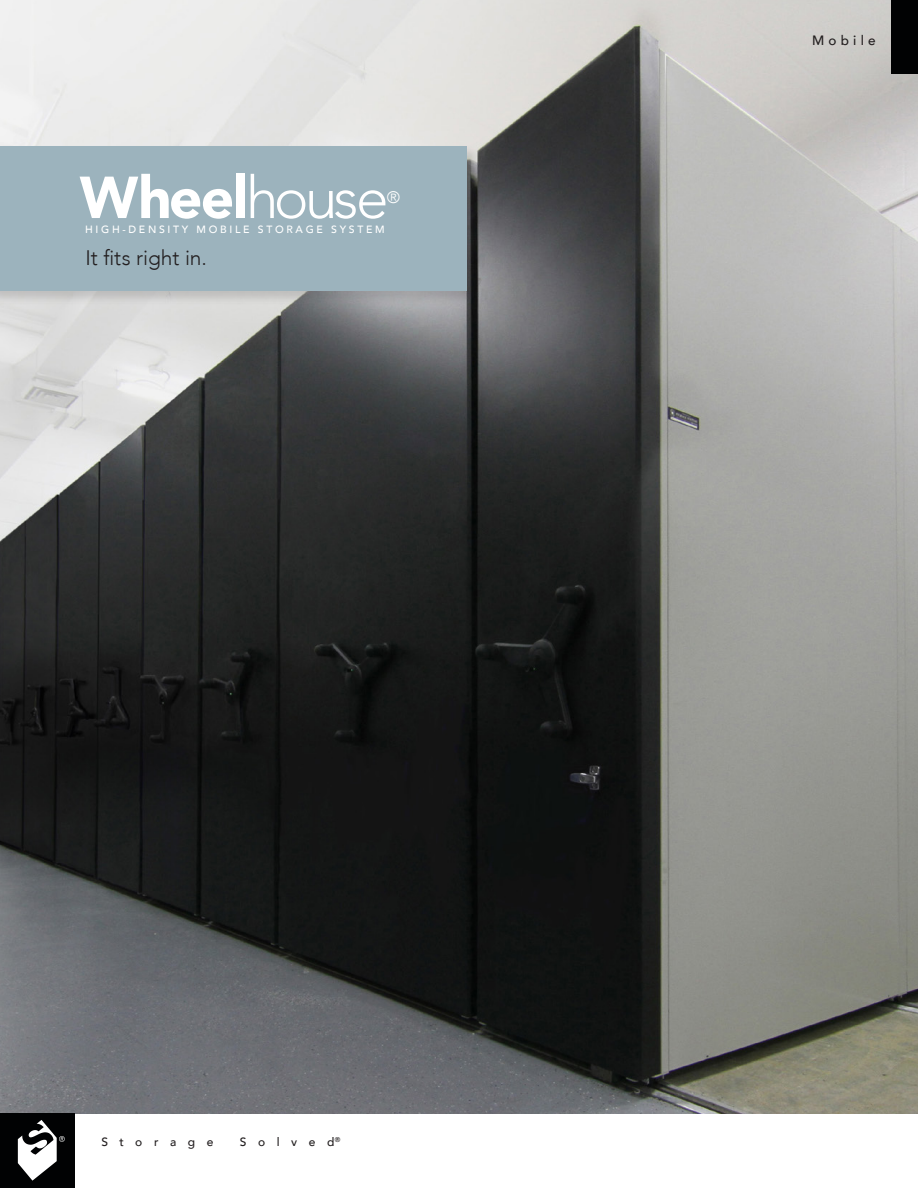
<style>
.page{position:relative;width:918px;height:1188px;background:#fff}
.page>*{position:absolute;margin:0;border:0;box-sizing:border-box;transform-origin:0 0}
.t1{font:900 58.5px "Avenir";letter-spacing:-.03em;color:#fff}
.t2{font:300 21px "Avenir";letter-spacing:-.005em;color:#231f20}
.t3{font:300 16.65px "Avenir";color:#fff}
.t4{font:500 13.5px "Avenir";letter-spacing:.315em;color:#231f20}
.t5{font:500 12px "Avenir";letter-spacing:.97em;color:#231f20}
.t6{font:500 10.5px "Avenir";letter-spacing:.255em;color:#fff}
.s1{font-weight:300}
</style>
<div class="page">
<img style="left:0;top:0;width:918px;height:1113px">
<div style="left:0;top:144px;width:481px;height:162px;background:#231f20;opacity:.17"></div>
<div style="left:0;top:146px;width:466px;height:145px;background:#9cb3bd"></div>
<div style="left:0;top:1113px;width:74px;height:75px;background:#010203"></div>
<svg style="left:18px;top:1120px;width:47px;height:61px"></svg>
<div style="left:891px;top:0;width:27px;height:74px;background:#010203"></div>
<h1 class="t1" style="left:80px;top:148px;width:310px">Wheel<span class="s1">house</span></h1>
<h3 class="t3" style="left:387px;top:187px;width:15px">®</h3>
<p class="t6" style="left:85px;top:220px;width:301px">HIGH-DENSITY MOBILE STORAGE SYSTEM</p>
<h2 class="t2" style="left:86px;top:245px;width:123px">It fits right in.</h2>
<p class="t5" style="left:101px;top:1131px;width:114px">Storage</p>
<p class="t5" style="left:240px;top:1131px;width:102px">Solved<sup>®</sup></p>
<p class="t4" style="left:812px;top:28px;width:65px">Mobile</p>
</div>
